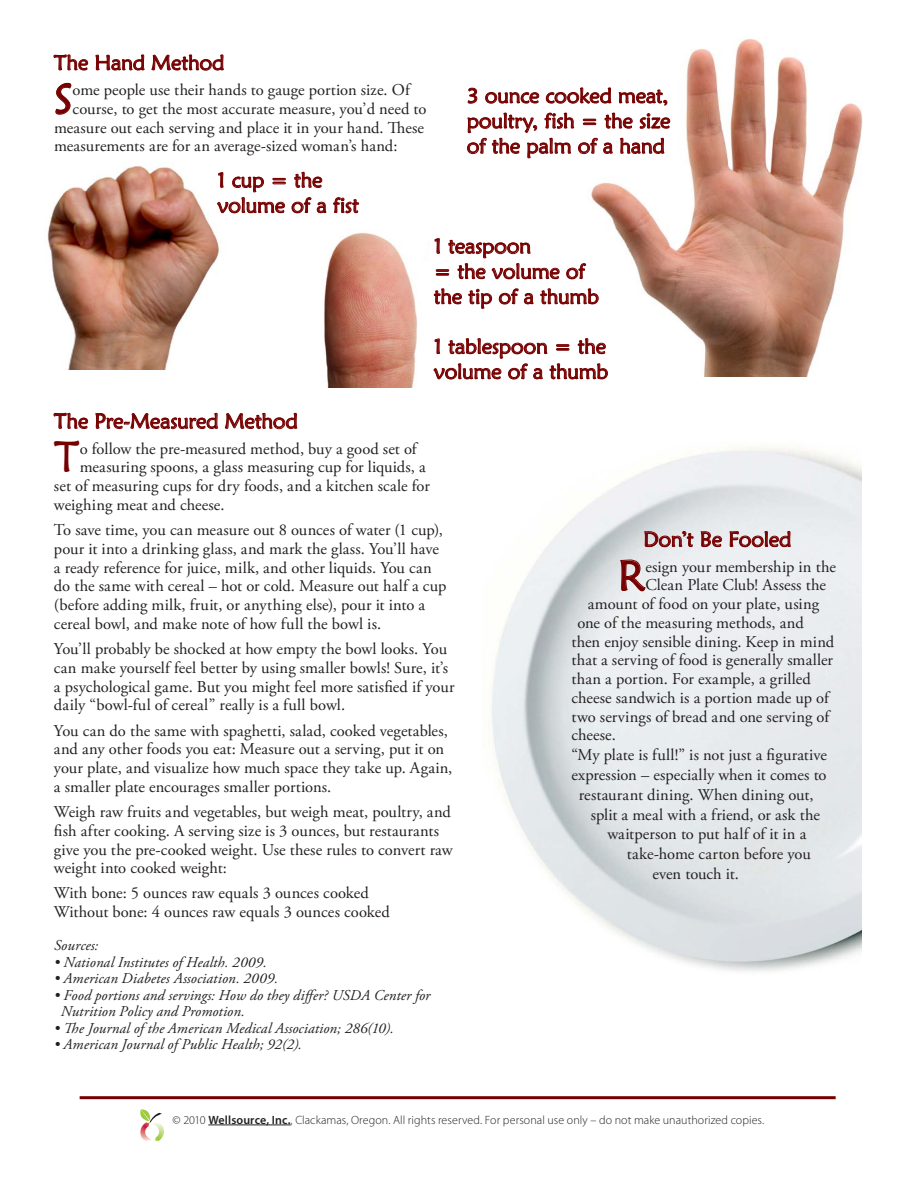
<style>
.page{position:relative;width:918px;height:1188px;background:#fff}
.page>*{position:absolute;margin:0;border:0;box-sizing:border-box;transform-origin:0 0}
.t1{font:43.05px "Maiandra GD";color:#760000}
.t2{font:21px/25.2px "Maiandra GD";letter-spacing:-.01em;color:#760000}
.t3{font:16.5px/18.8px "Adobe Garamond Pro";letter-spacing:.005em;color:#231f20}
.t4{font:italic 15px/16.5px "Adobe Garamond Pro";letter-spacing:.005em;color:#231f20}
.t5{font:300 12px "Myriad Pro";letter-spacing:.005em;color:#231f20}
.s1{font-weight:600}
</style>
<div class="page">
<img style="left:47px;top:166px;width:173px;height:204px">
<img style="left:492px;top:446px;width:370px;height:526px">
<svg style="left:53px;top:54px;width:35px;height:17px"></svg>
<svg style="left:95px;top:54px;width:50px;height:17px"></svg>
<svg style="left:151px;top:54px;width:73px;height:17px"></svg>
<svg style="left:55px;top:82px;width:17px;height:33px"></svg>
<img style="left:591px;top:38px;width:272px;height:338px">
<svg style="left:217px;top:166px;width:110px;height:48px"></svg>
<svg style="left:333px;top:197px;width:26px;height:17px"></svg>
<svg style="left:467px;top:87px;width:11px;height:17px"></svg>
<svg style="left:485px;top:92px;width:54px;height:12px"></svg>
<svg style="left:546px;top:87px;width:66px;height:17px"></svg>
<svg style="left:618px;top:89px;width:50px;height:17px"></svg>
<svg style="left:467px;top:112px;width:204px;height:47px"></svg>
<svg style="left:644px;top:531px;width:50px;height:17px"></svg>
<svg style="left:700px;top:531px;width:22px;height:17px"></svg>
<svg style="left:729px;top:530px;width:62px;height:18px"></svg>
<svg style="left:620px;top:559px;width:26px;height:33px"></svg>
<svg style="left:53px;top:412px;width:35px;height:17px"></svg>
<svg style="left:95px;top:412px;width:203px;height:18px"></svg>
<hr style="left:208px;top:1125px;width:83px;height:1px;background:#231f20">
<svg style="left:140px;top:1109px;width:24px;height:32px"></svg>
<hr style="left:80px;top:1096px;width:756px;height:3px;background:#760000">
<img style="left:324px;top:233px;width:93px;height:154px">
<svg style="left:434px;top:238px;width:126px;height:42px"></svg>
<svg style="left:566px;top:263px;width:21px;height:17px"></svg>
<svg style="left:434px;top:288px;width:28px;height:17px"></svg>
<svg style="left:468px;top:289px;width:24px;height:20px"></svg>
<svg style="left:499px;top:288px;width:35px;height:17px"></svg>
<svg style="left:540px;top:288px;width:59px;height:17px"></svg>
<svg style="left:433px;top:318px;width:175px;height:62px"></svg>
<p class="t2" style="left:54px;top:50px;width:172px">The Hand Method</p>
<h1 class="t1" style="left:54px;top:72px;width:16px">S</h1>
<p class="t3" style="left:73px;top:81px;width:339px">ome people use their hands to gauge portion size. Of</p>
<p class="t3" style="left:73px;top:100px;width:356px">course, to get the most accurate measure, you’d need to</p>
<p class="t3" style="left:54px;top:119px;width:372px">measure out each serving and place it in your hand. These</p>
<p class="t3" style="left:54px;top:137px;width:345px">measurements are for an average-sized woman’s hand:</p>
<p class="t2" style="left:217px;top:167px;width:143px">1 cup = the volume of a fist</p>
<p class="t2" style="left:467px;top:83px;width:205px;text-align:justify">3 ounce cooked meat, poultry, fish = the size of the palm of a hand</p>
<p class="t2" style="left:434px;top:233px;width:167px">1 teaspoon<br>= the volume of the tip of a thumb</p>
<p class="t2" style="left:434px;top:333px;width:176px">1 tablespoon = the volume of a thumb</p>
<p class="t2" style="left:54px;top:408px;width:245px">The Pre-Measured Method</p>
<h1 class="t1" style="left:54px;top:431px;width:27px">T</h1>
<p class="t3" style="left:80px;top:440px;width:339px">o follow the pre-measured method, buy a good set of</p>
<p class="t3" style="left:80px;top:458px;width:348px">measuring spoons, a glass measuring cup for liquids, a</p>
<p class="t3" style="left:54px;top:477px;width:377px">set of measuring cups for dry foods, and a kitchen scale for</p>
<p class="t3" style="left:54px;top:496px;width:172px">weighing meat and cheese.</p>
<p class="t3" style="left:54px;top:521px;width:394px">To save time, you can measure out 8 ounces of water (1 cup), pour it into a drinking glass, and mark the glass. You’ll have a ready reference for juice, milk, and other liquids. You can do the same with cereal – hot or cold. Measure out half a cup (before adding milk, fruit, or anything else), pour it into a cereal bowl, and make note of how full the bowl is.</p>
<p class="t3" style="left:54px;top:640px;width:402px">You’ll probably be shocked at how empty the bowl looks. You can make yourself feel better by using smaller bowls! Sure, it’s a psychological game. But you might feel more satisfied if your daily “bowl-ful of cereal” really is a full bowl.</p>
<p class="t3" style="left:54px;top:722px;width:400px">You can do the same with spaghetti, salad, cooked vegetables, and any other foods you eat: Measure out a serving, put it on your plate, and visualize how much space they take up. Again, a smaller plate encourages smaller portions.</p>
<p class="t3" style="left:54px;top:803px;width:400px">Weigh raw fruits and vegetables, but weigh meat, poultry, and fish after cooking. A serving size is 3 ounces, but restaurants give you the pre-cooked weight. Use these rules to convert raw weight into cooked weight:</p>
<p class="t3" style="left:54px;top:884px;width:337px">With bone: 5 ounces raw equals 3 ounces cooked<br>Without bone: 4 ounces raw equals 3 ounces cooked</p>
<p class="t4" style="left:54px;top:938px;width:46px">Sources:</p>
<p class="t4" style="left:54px;top:954px;width:214px">• National Institutes of Health. 2009.</p>
<p class="t4" style="left:54px;top:971px;width:226px">• American Diabetes Association. 2009.</p>
<p class="t4" style="left:61px;top:987px;width:371px;text-indent:-7px">• Food portions and servings: How do they differ? USDA Center for<br>Nutrition Policy and Promotion.</p>
<p class="t4" style="left:54px;top:1020px;width:341px">• The Journal of the American Medical Association; 286(10).</p>
<p class="t4" style="left:54px;top:1037px;width:250px">• American Journal of Public Health; 92(2).</p>
<p class="t2" style="left:643px;top:526px;width:149px">Don’t Be Fooled</p>
<h1 class="t1" style="left:618px;top:549px;width:26px">R</h1>
<p class="t3" style="left:645px;top:558px;width:192px">esign your membership in the</p>
<p class="t3" style="left:645px;top:576px;width:182px">Clean Plate Club! Assess the</p>
<p class="t3" style="left:588px;top:595px;width:233px">amount of food on your plate, using</p>
<p class="t3" style="left:577px;top:614px;width:228px">one of the measuring methods, and</p>
<p class="t3" style="left:571px;top:633px;width:264px">then enjoy sensible dining. Keep in mind</p>
<p class="t3" style="left:571px;top:651px;width:263px">that a serving of food is generally smaller</p>
<p class="t3" style="left:571px;top:670px;width:241px">than a portion. For example, a grilled</p>
<p class="t3" style="left:571px;top:689px;width:259px">cheese sandwich is a portion made up of</p>
<p class="t3" style="left:571px;top:708px;width:259px">two servings of bread and one serving of</p>
<p class="t3" style="left:571px;top:726px;width:46px">cheese.</p>
<p class="t3" style="left:571px;top:746px;width:257px">“My plate is full!” is not just a figurative</p>
<p class="t3" style="left:571px;top:766px;width:257px">expression – especially when it comes to</p>
<p class="t3" style="left:579px;top:786px;width:236px">restaurant dining. When dining out,</p>
<p class="t3" style="left:591px;top:806px;width:231px">split a meal with a friend, or ask the</p>
<p class="t3" style="left:607px;top:825px;width:201px">waitperson to put half of it in a</p>
<p class="t3" style="left:627px;top:845px;width:186px">take-home carton before you</p>
<p class="t3" style="left:652px;top:865px;width:88px">even touch it.</p>
<p class="t5" style="left:173px;top:1112px;width:593px">© 2010 <span class="s1">Wellsource, Inc.</span>, Clackamas, Oregon. All rights reserved. For personal use only – do not make unauthorized copies.</p>
</div>
